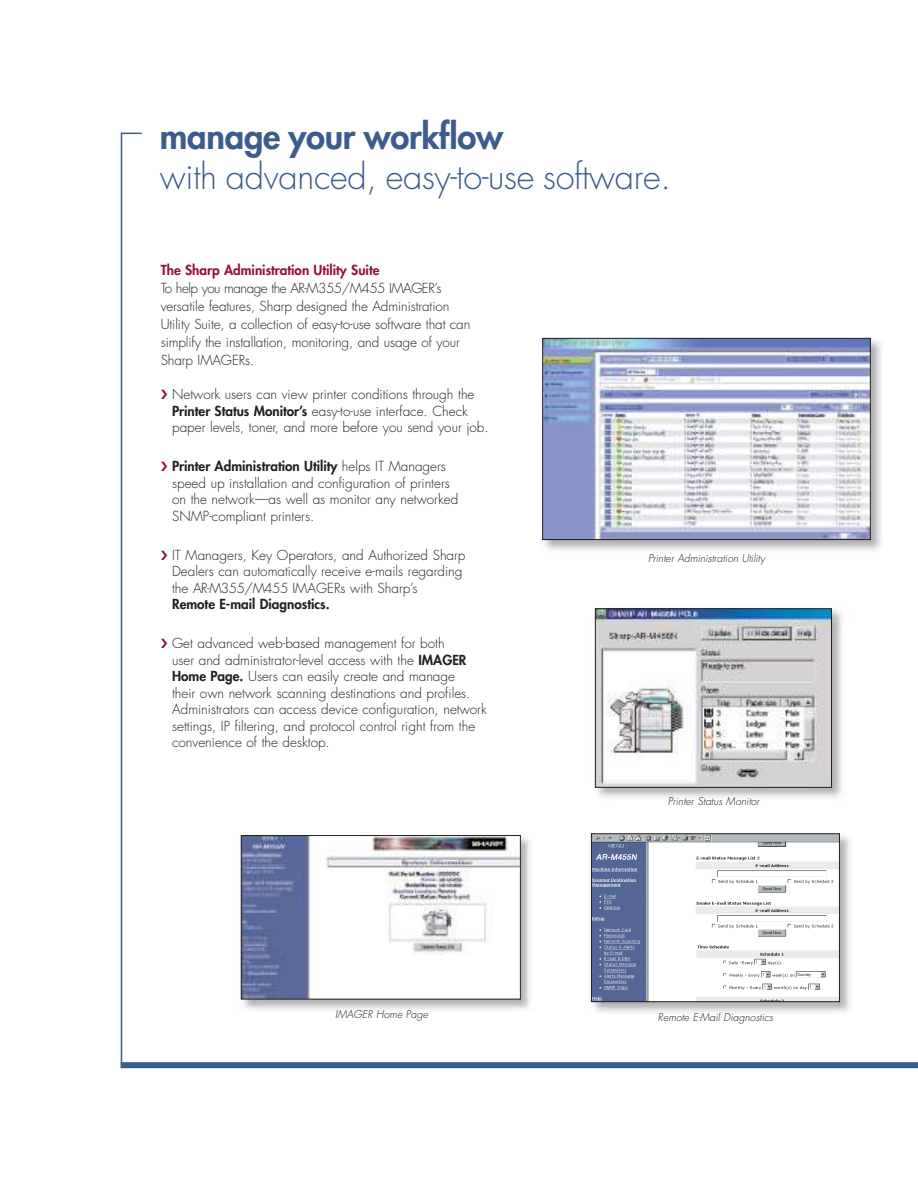
<style>
.page{position:relative;width:918px;height:1188px;background:#fff}
.page>*{position:absolute;margin:0;border:0;box-sizing:border-box;transform-origin:0 0}
.t1{font:italic 300 34.5px "Futura";letter-spacing:-.01em;color:#3b5c8c}
.t2{font:800 34.5px "Futura";letter-spacing:-.01em;color:#3b5c8c}
.t3{font:italic 300 13.5px/16.5px "Futura";color:#241f1f}
.t4{font:800 13.5px "Futura";color:#981033}
.t5{font:800 13.5px "Futura";color:#241f1f}
.t6{font:italic 300 10.5px "Futura";color:#241f1f}
.s1{font-weight:800;font-style:normal}
</style>
<div class="page">
<img style="left:240px;top:608px;width:610px;height:405px">
<div style="left:121px;top:1062px;width:797px;height:6px;background:#3b5c8c"></div>
<hr style="left:121px;top:133px;width:1px;height:935px;background:#3b5c8c">
<svg style="left:122px;top:133px;width:20px;height:1px"></svg>
<img style="left:243px;top:837px;width:276px;height:161px">
<div style="left:241px;top:835px;width:280px;height:165px;border:1px solid #241f1f"></div>
<img style="left:593px;top:835px;width:245px;height:165px">
<div style="left:591px;top:833px;width:249px;height:169px;border:1px solid #241f1f"></div>
<img style="left:542px;top:337px;width:340px;height:214px">
<img style="left:544px;top:340px;width:325px;height:198px">
<div style="left:542px;top:338px;width:329px;height:202px;border:1px solid #241f1f"></div>
<img style="left:597px;top:610px;width:233px;height:176px">
<div style="left:595px;top:608px;width:237px;height:180px;border:1px solid #241f1f"></div>
<h1 class="t2" style="left:160px;top:119px;width:345px">manage your workflow</h1>
<h1 class="t1" style="left:160px;top:161px;width:519px">with advanced , easy-to-use software.</h1>
<p class="t4" style="left:161px;top:263px;width:220px">The Sharp Administration Utility Suite</p>
<p class="t3" style="left:161px;top:280px;width:314px;line-height:18px">To help you manage the AR-M355/M455 IMAGER ’s versatile features, Sharp designed the Administration Utility Suite, a collection of easy-to-use software that can simplify the installation, monitoring , and usage of your Sharp IMAGERs.</p>
<p class="t3" style="left:172px;top:387px;width:320px">Network users can view printer conditions through the<br><span class="s1">Printer Status Monitor’s</span> easy-to-use interface. Check paper levels, toner, and more before you send your job.</p>
<p class="t3" style="left:172px;top:459px;width:288px"><span class="s1">Printer Administration Utility</span> helps IT Managers speed up installation and configuration of printers on the network—as well as monitor any networked SNMP-compliant printers.</p>
<p class="t3" style="left:172px;top:548px;width:295px">IT Managers, Key Operators, and Authorized Sharp<br>Dealers can automatically receive e-mails regarding the AR-M355/M455 IMAGERs with Sharp ’s</p>
<p class="t5" style="left:172px;top:598px;width:159px">Remote E-mail Diagnostics.</p>
<p class="t3" style="left:172px;top:636px;width:318px">Get advanced web-based management for both<br>user and administrator-level access with the <span class="s1">I M A G E R<br>H o m e P a g e .</span> Users can easily create and manage<br>their own network scanning destinations and profiles.<br>Administrators can access device configuration, network settings, IP filtering , and protocol control right from the convenience of the desktop .</p>
<p class="t6" style="left:335px;top:1010px;width:94px">IMAGER Home Page</p>
<p class="t6" style="left:648px;top:553px;width:118px">Printer Administration Utility</p>
<p class="t6" style="left:668px;top:796px;width:93px">Printer Status Monitor</p>
<p class="t6" style="left:658px;top:1012px;width:117px">Remote E-Mail Diagnostics</p>
</div>
